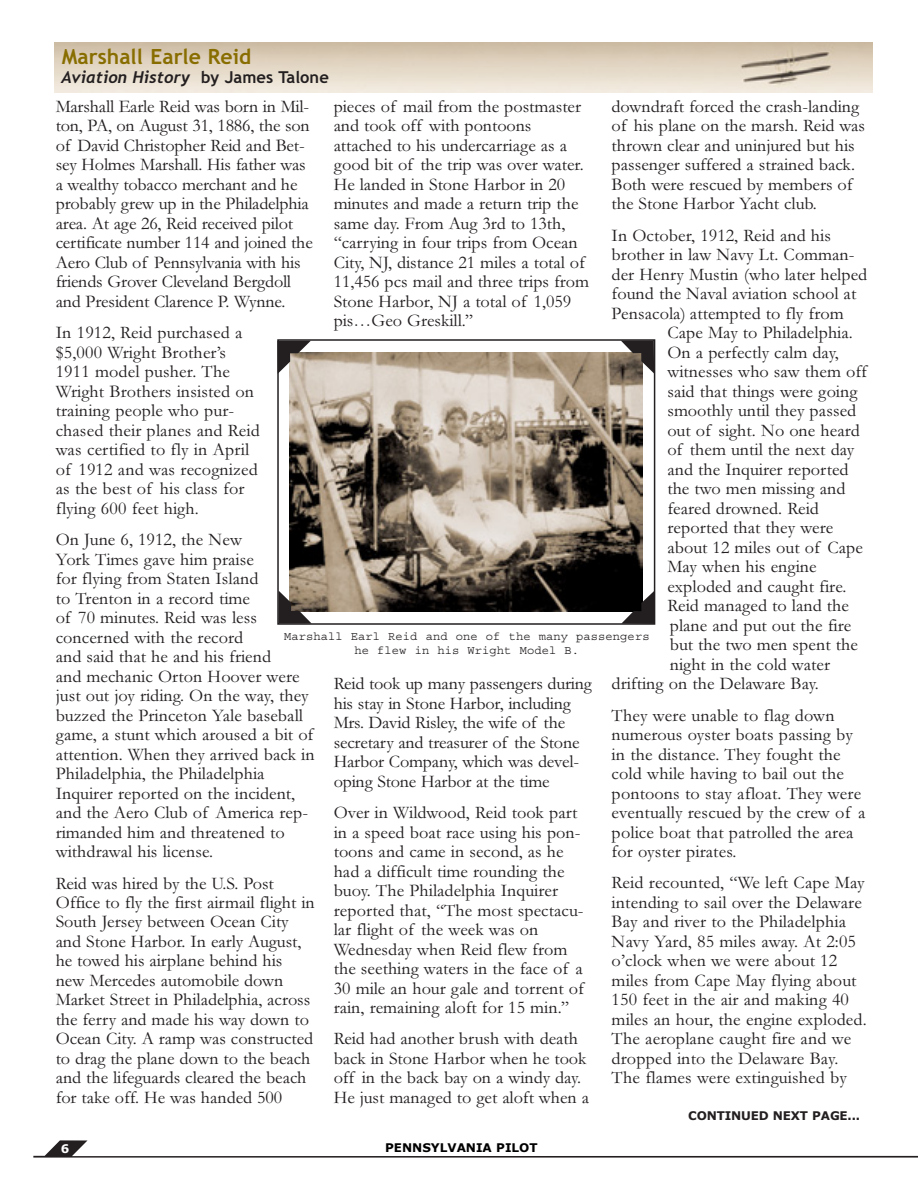
<style>
.page{position:relative;width:918px;height:1188px;background:#fff}
.page>*{position:absolute;margin:0;border:0;box-sizing:border-box;transform-origin:0 0}
.t1{font:21px "TT15154 O00";color:#886d00}
.t2{font:18px/19.5px "TT15186 O00";letter-spacing:.005em;color:#231f20}
.t3{font:16.5px "TT15195 O00";color:#231f20}
.t4{font:12px/14.4px "Courier";letter-spacing:.01em;color:#231f20;text-align:center}
.t5{font:12px "TT15162 O00";letter-spacing:-.015em;color:#231f20}
.t6{font:12px "TT15162 O00";color:#000}
.t7{font:12px "TT15162 O00";color:#fff}
.s1{font-family:"TT15154 O00"}
</style>
<div class="page">
<svg style="left:33px;top:1140px;width:885px;height:18px"></svg>
<img style="left:290px;top:352px;width:352px;height:260px">
<div style="left:277px;top:339px;width:378px;height:286px;border:2px solid #231f20"></div>
<svg style="left:621px;top:340px;width:33px;height:34px"></svg>
<svg style="left:277px;top:341px;width:34px;height:33px"></svg>
<svg style="left:278px;top:591px;width:34px;height:33px"></svg>
<svg style="left:621px;top:591px;width:34px;height:33px"></svg>
<img style="left:55px;top:43px;width:818px;height:50px">
<p class="t1" style="left:62px;top:49px;width:191px">Marshall Earle Reid</p>
<p class="t3" style="left:61px;top:71px;width:269px">Aviation History <span class="s1">by James Talone</span></p>
<p class="t2" style="left:612px;top:98px;width:255px">downdraft forced the crash-landing of his plane on the marsh. Reid was thrown clear and uninjured but his passenger suffered a strained back.<br>Both were rescued by members of the Stone Harbor Yacht club.</p>
<p class="t2" style="left:612px;top:227px;width:257px">In October, 1912, Reid and his brother in law Navy Lt. Comman&shy;der Henry Mustin (who later helped found the Naval aviation school at<br>Pensacola) attempted to fly from</p>
<p class="t2" style="left:667px;top:325px;width:187px">Cape May to Philadelphia.</p>
<p class="t2" style="left:667px;top:344px;width:173px">On a perfectly calm day,</p>
<p class="t2" style="left:667px;top:364px;width:201px">witnesses who saw them off</p>
<p class="t2" style="left:667px;top:383px;width:192px">said that things were going</p>
<p class="t2" style="left:667px;top:403px;width:190px">smoothly until they passed</p>
<p class="t2" style="left:667px;top:422px;width:194px">out of sight. No one heard</p>
<p class="t2" style="left:667px;top:442px;width:189px">of them until the next day</p>
<p class="t2" style="left:667px;top:461px;width:183px">and the Inquirer reported</p>
<p class="t2" style="left:667px;top:481px;width:180px">the two men missing and</p>
<p class="t2" style="left:667px;top:500px;width:153px">feared drowned. Reid</p>
<p class="t2" style="left:667px;top:520px;width:167px">reported that they were</p>
<p class="t2" style="left:667px;top:539px;width:197px">about 12 miles out of Cape</p>
<p class="t2" style="left:667px;top:559px;width:151px">May when his engine</p>
<p class="t2" style="left:667px;top:578px;width:181px">exploded and caught fire.</p>
<p class="t2" style="left:667px;top:598px;width:183px">Reid managed to land the</p>
<p class="t2" style="left:670px;top:617px;width:183px">plane and put out the fire</p>
<p class="t2" style="left:670px;top:637px;width:190px">but the two men spent the</p>
<p class="t2" style="left:670px;top:656px;width:162px">night in the cold water</p>
<p class="t2" style="left:612px;top:676px;width:209px">drifting on the Delaware Bay.</p>
<p class="t2" style="left:612px;top:707px;width:255px">They were unable to flag down numerous oyster boats passing by in the distance. They fought the cold while having to bail out the pontoons to stay afloat. They were eventually rescued by the crew of a police boat that patrolled the area for oyster pirates.</p>
<p class="t2" style="left:612px;top:875px;width:257px">Reid recounted, “We left Cape May intending to sail over the Delaware<br>Bay and river to the Philadelphia<br>Navy Yard, 85 miles away. At 2:05 o’clock when we were about 12 miles from Cape May flying about<br>150 feet in the air and making 40 miles an hour, the engine exploded.<br>The aeroplane caught fire and we dropped into the Delaware Bay.<br>The flames were extinguished by</p>
<p class="t2" style="left:334px;top:99px;width:257px">pieces of mail from the postmaster and took off with pontoons attached to his undercarriage as a good bit of the trip was over water.<br>He landed in Stone Harbor in 20 minutes and made a return trip the same day. From Aug 3rd to 13th, “carrying in four trips from Ocean<br>City, NJ, distance 21 miles a total of<br>11,456 pcs mail and three trips from<br>Stone Harbor, NJ a total of 1,059 pis…Geo Greskill.”</p>
<p class="t2" style="left:56px;top:99px;width:259px">Marshall Earle Reid was born in Mil&shy;ton, PA, on August 31, 1886, the son of David Christopher Reid and Bet&shy;sey Holmes Marshall. His father was a wealthy tobacco merchant and he probably grew up in the Philadelphia area. At age 26, Reid received pilot certificate number 114 and joined the Aero Club of Pennsylvania with his friends Grover Cleveland Bergdoll and President Clarence P. Wynne.</p>
<p class="t2" style="left:56px;top:325px;width:206px">In 1912, Reid purchased a $5,000 Wright Brother’s<br>1911 model pusher. The<br>Wright Brothers insisted on training people who pur&shy;chased their planes and Reid was certified to fly in April of 1912 and was recognized as the best of his class for flying 600 feet high.</p>
<p class="t2" style="left:56px;top:532px;width:261px">On June 6, 1912, the New<br>York Times gave him praise<br>for flying from Staten Island<br>to Trenton in a record time<br>of 70 minutes. Reid was less concerned with the record<br>and said that he and his friend<br>and mechanic Orton Hoover were just out joy riding. On the way, they buzzed the Princeton Yale baseball game, a stunt which aroused a bit of attention. When they arrived back in<br>Philadelphia, the Philadelphia<br>Inquirer reported on the incident, and the Aero Club of America rep&shy;rimanded him and threatened to withdrawal his license.</p>
<p class="t2" style="left:56px;top:875px;width:260px">Reid was hired by the U.S. Post Office to fly the first airmail flight in South Jersey between Ocean City and Stone Harbor. In early August, he towed his airplane behind his new Mercedes automobile down Market Street in Philadelphia, across the ferry and made his way down to Ocean City. A ramp was constructed to drag the plane down to the beach and the lifeguards cleared the beach for take off. He was handed 500</p>
<p class="t4" style="left:284px;top:630px;width:367px">Marshall Earl Reid and one of the many passengers he flew in his Wright Model B.</p>
<p class="t2" style="left:334px;top:676px;width:260px">Reid took up many passengers during his stay in Stone Harbor, including Mrs. David Risley, the wife of the secretary and treasurer of the Stone Harbor Company, which was devel&shy;oping Stone Harbor at the time</p>
<p class="t2" style="left:334px;top:805px;width:252px">Over in Wildwood, Reid took part in a speed boat race using his pon&shy;toons and came in second, as he had a difficult time rounding the buoy. The Philadelphia Inquirer reported that, “The most spectacu&shy;lar flight of the week was on<br>Wednesday when Reid flew from the seething waters in the face of a<br>30 mile an hour gale and torrent of rain, remaining aloft for 15 min.”</p>
<p class="t2" style="left:334px;top:1031px;width:257px">Reid had another brush with death back in Stone Harbor when he took off in the back bay on a windy day.<br>He just managed to get aloft when a</p>
<p class="t7" style="left:61px;top:1144px;width:10px">6</p>
<p class="t6" style="left:385px;top:1143px;width:154px">PENNSYLVANIA PILOT</p>
<p class="t5" style="left:688px;top:1110px;width:174px">CONTINUED NEXT PAGE...</p>
</div>
